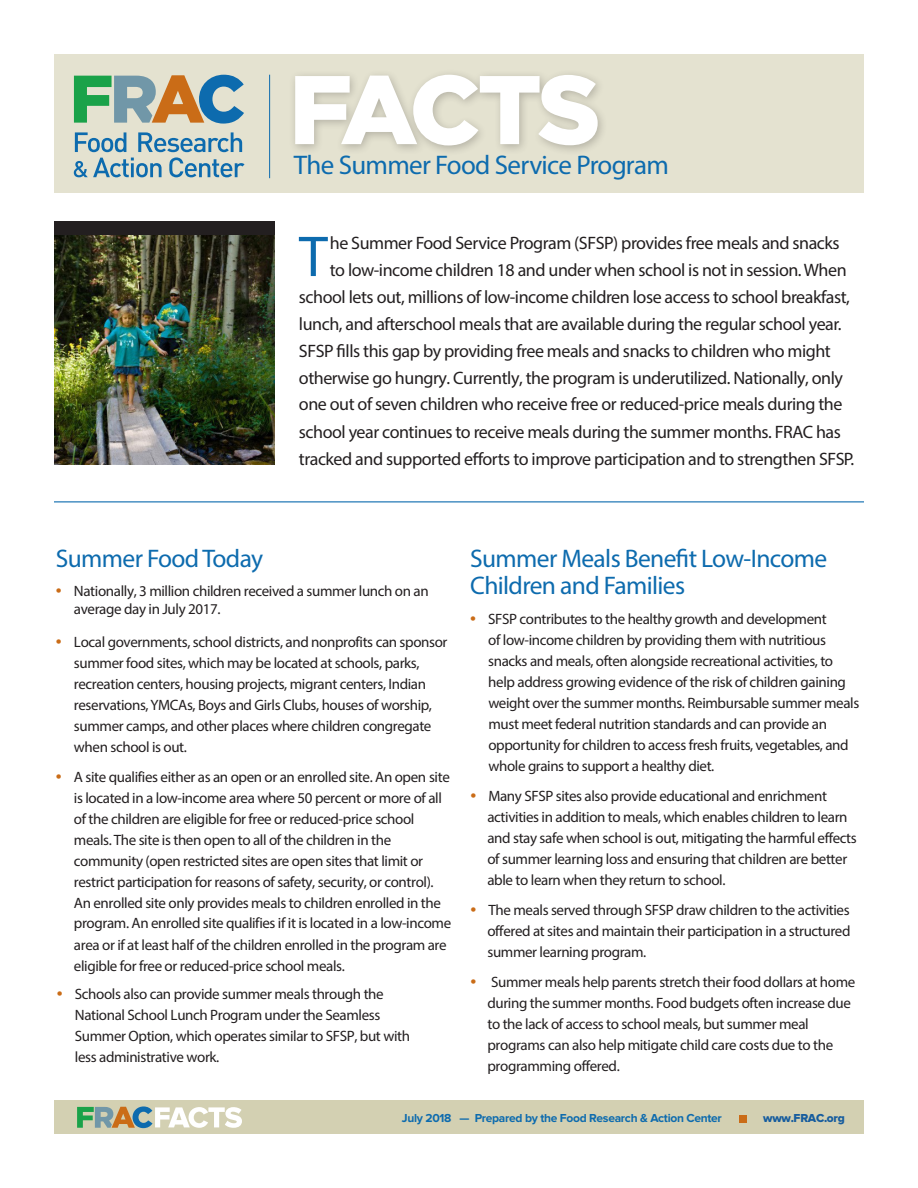
<style>
.page{position:relative;width:918px;height:1188px;background:#fff}
.page>*{position:absolute;margin:0;border:0;box-sizing:border-box;transform-origin:0 0}
.Intro_Copy{font:58.05px "Myriad Pro";color:#0d6bae}
.Masthead_Header{font:27px "Myriad Pro";letter-spacing:-.025em;color:#0d6bae}
.Subhead{font:25.5px/27px "Myriad Pro";letter-spacing:-.025em;color:#0d6bae}
.Intro_Copy-2{font:18px "Myriad Pro";letter-spacing:-.025em;color:#231f20}
.Bullet_Paragraphs{font:15px/21px "Myriad Pro";letter-spacing:-.025em;color:#231f20}
.t1{font:700 12px "Proxima Nova";letter-spacing:-.025em;color:#0d6bae}
.t2{font:12px "Proxima Nova Extrabld";letter-spacing:-.025em;color:#175d9e}
.s1{font-size:21px;color:#ca6c17}
</style>
<div class="page">
<div style="left:54px;top:54px;width:810px;height:139px;background:#e4e2d0"></div>
<svg style="left:74px;top:75px;width:170px;height:49px"></svg>
<svg style="left:74px;top:132px;width:171px;height:45px"></svg>
<hr style="left:269px;top:75px;width:1px;height:103px;background:#0d6bae">
<div style="left:288px;top:69px;width:320px;height:87px;background:#231f20;opacity:.25"></div>
<svg style="left:295px;top:75px;width:303px;height:70px"></svg>
<div style="left:54px;top:221px;width:221px;height:228px;background:#231f20"></div>
<img style="left:54px;top:236px;width:221px;height:228px">
<hr style="left:54px;top:501px;width:810px;height:1px;background:#0d6bae">
<div style="left:54px;top:1100px;width:810px;height:34px;background:#d3d0b2"></div>
<svg style="left:77px;top:1106px;width:165px;height:22px"></svg>
<div style="left:739px;top:1116px;width:7px;height:7px;background:#ca6c17"></div>
<p class="Masthead_Header" style="left:294px;top:148px;width:376px">The Summer Food Service Program</p>
<p class="Intro_Copy" style="left:299px;top:221px;width:30px">T</p>
<p class="Intro_Copy-2" style="left:330px;top:232px;width:511px">he Summer Food Service Program (SFSP) provides free meals and snacks</p>
<p class="Intro_Copy-2" style="left:330px;top:259px;width:518px">to low-income children 18 and under when school is not in session. When</p>
<p class="Intro_Copy-2" style="left:299px;top:286px;width:553px">school lets out, millions of low-income children lose access to school breakfast,</p>
<p class="Intro_Copy-2" style="left:299px;top:313px;width:544px">lunch, and afterschool meals that are available during the regular school year.</p>
<p class="Intro_Copy-2" style="left:299px;top:340px;width:534px">SFSP fills this gap by providing free meals and snacks to children who might</p>
<p class="Intro_Copy-2" style="left:299px;top:367px;width:546px">otherwise go hungry. Currently, the program is underutilized. Nationally, only</p>
<p class="Intro_Copy-2" style="left:299px;top:393px;width:545px">one out of seven children who receive free or reduced-price meals during the</p>
<p class="Intro_Copy-2" style="left:299px;top:421px;width:544px">school year continues to receive meals during the summer months. FRAC has</p>
<p class="Intro_Copy-2" style="left:299px;top:448px;width:557px">tracked and supported efforts to improve participation and to strengthen SFSP.</p>
<p class="Subhead" style="left:470px;top:544px;width:359px">Summer Meals Benefit Low-Income<br>Children and Families</p>
<p class="Bullet_Paragraphs" style="left:488px;top:608px;width:373px;text-indent:-18px"><span class="s1">•</span> SFSP contributes to the healthy growth and development<br>of low-income children by providing them with nutritious snacks and meals, often alongside recreational activities, to help address growing evidence of the risk of children gaining weight over the summer months. Reimbursable summer meals must meet federal nutrition standards and can provide an opportunity for children to access fresh fruits, vegetables, and whole grains to support a healthy diet.</p>
<p class="Bullet_Paragraphs" style="left:487px;top:786px;width:371px;text-indent:-17px"><span class="s1">•</span> Many SFSP sites also provide educational and enrichment activities in addition to meals, which enables children to learn and stay safe when school is out, mitigating the harmful effects of summer learning loss and ensuring that children are better able to learn when they return to school.</p>
<p class="Bullet_Paragraphs" style="left:487px;top:900px;width:365px;text-align:justify;text-indent:-17px"><span class="s1">•</span> The meals served through SFSP draw children to the activities offered at sites and maintain their participation in a structured summer learning program.</p>
<p class="Bullet_Paragraphs" style="left:487px;top:972px;width:369px;text-indent:-17px"><span class="s1">•</span> Summer meals help parents stretch their food dollars at home during the summer months. Food budgets often increase due to the lack of access to school meals, but summer meal programs can also help mitigate child care costs due to the programming offered.</p>
<p class="t1" style="left:402px;top:1113px;width:321px">July 2018 — Prepared by the Food Research &amp; Action Center</p>
<p class="t2" style="left:763px;top:1113px;width:83px">www.FRAC.org</p>
<p class="Subhead" style="left:56px;top:544px;width:209px">Summer Food Today</p>
<p class="Bullet_Paragraphs" style="left:74px;top:581px;width:356px;line-height:18.6px;text-indent:-18px"><span class="s1">•</span> Nationally, 3 million children received a summer lunch on an average day in July 2017.</p>
<p class="Bullet_Paragraphs" style="left:74px;top:631px;width:375px;text-indent:-18px"><span class="s1">•</span> Local governments, school districts, and nonprofits can sponsor summer food sites, which may be located at schools, parks, recreation centers, housing projects, migrant centers, Indian reservations, YMCAs, Boys and Girls Clubs, houses of worship, summer camps, and other places where children congregate when school is out.</p>
<p class="Bullet_Paragraphs" style="left:74px;top:766px;width:379px;text-indent:-18px"><span class="s1">•</span> A site qualifies either as an open or an enrolled site. An open site is located in a low-income area where 50 percent or more of all of the children are eligible for free or reduced-price school meals.The site is then open to all of the children in the community (open restricted sites are open sites that limit or restrict participation for reasons of safety, security, or control).<br>An enrolled site only provides meals to children enrolled in the program. An enrolled site qualifies if it is located in a low-income area or if at least half of the children enrolled in the program are eligible for free or reduced-price school meals.</p>
<p class="Bullet_Paragraphs" style="left:75px;top:984px;width:337px;text-indent:-18px"><span class="s1">•</span> Schools also can provide summer meals through the National School Lunch Program under the Seamless Summer Option, which operates similar to SFSP, but with less administrative work.</p>
</div>
